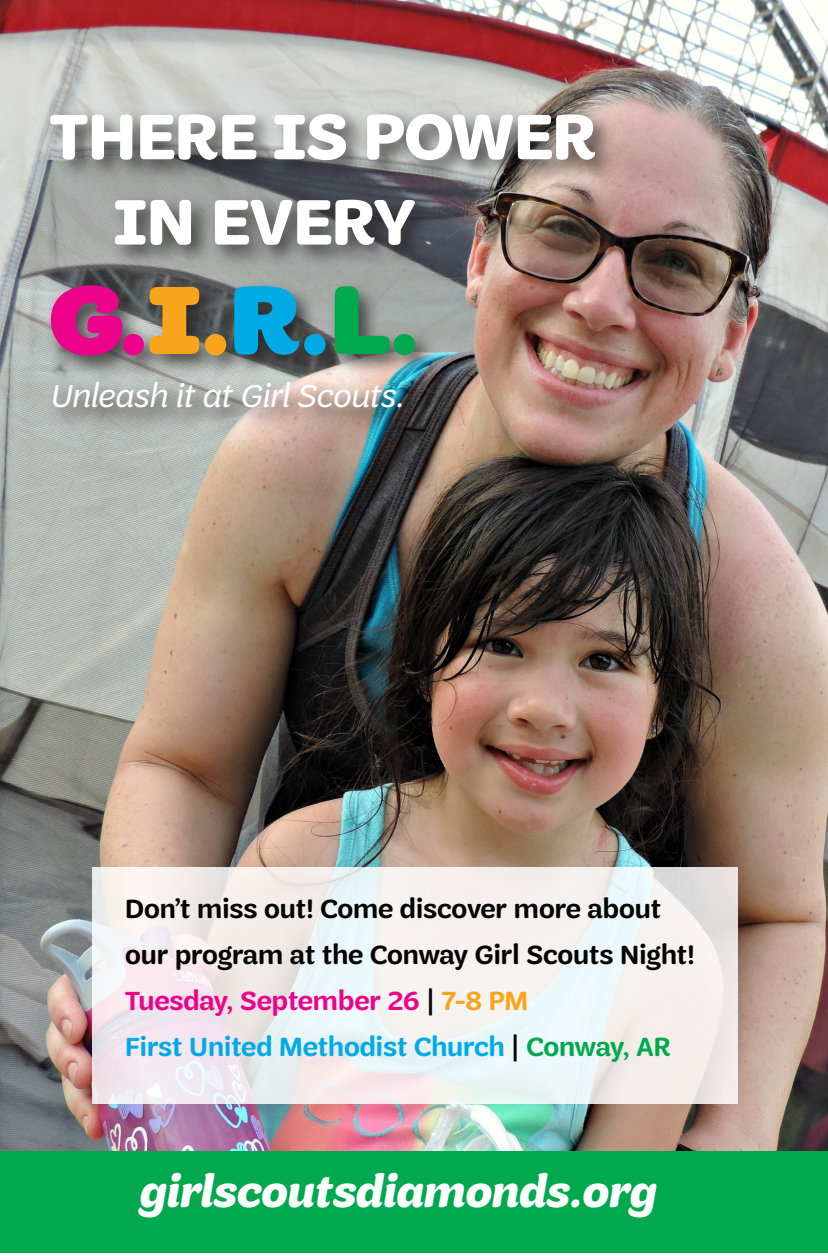
<style>
.page{position:relative;width:828px;height:1260px;background:#fff}
.page>*{position:absolute;margin:0;border:0;box-sizing:border-box;transform-origin:0 0}
.t1{font:900 101.8px "Trefoil Sans";color:#ed028c}
.t2{font:700 68px "Trefoil Sans";color:#fff}
.t3{font:italic 700 46px "Trefoil Sans";color:#fff}
.t4{font:italic 34px "Trefoil Sans";color:#fff}
.t5{font:600 28px "Trefoil Sans";color:#040503}
.t6{font:600 28px "Trefoil Sans";color:#00abe5}
.t7{font:600 28px "Trefoil Sans";color:#ed028c}
.s1{color:#f9a51b}
.s2{color:#00abe5}
.s3{color:#00a94e}
.s4{color:#040503}
</style>
<div class="page">
<img style="left:0;top:0;width:828px;height:1151px">
<svg style="left:92px;top:867px;width:646px;height:236px;fill:#f2f1ef"></svg>
<div style="left:45px;top:108px;width:574px;height:324px;background:#231f20;opacity:.75"></div>
<div style="left:0;top:1151px;width:828px;height:101px;background:#00a94e"></div>
<p class="t2" style="left:50px;top:99px;width:548px">THERE IS POWER</p>
<p class="t2" style="left:114px;top:184px;width:304px">IN EVERY</p>
<p class="t1" style="left:50px;top:262px;width:371px">G.<span class="s1">I.</span><span class="s2">R.</span><span class="s3">L.</span></p>
<p class="t4" style="left:50px;top:377px;width:355px">Unleash it at Girl Scouts.</p>
<p class="t5" style="left:125px;top:894px;width:537px">Don’t miss out! Come discover more about</p>
<p class="t5" style="left:125px;top:940px;width:571px">our program at the Conway Girl Scouts Night!</p>
<p class="t7" style="left:125px;top:986px;width:404px">Tuesday, September 26 <span class="s4">|</span> <span class="s1">7-8 PM</span></p>
<p class="t6" style="left:125px;top:1032px;width:547px">First United Methodist Church <span class="s4">|</span> <span class="s3">Conway, AR</span></p>
<p class="t3" style="left:138px;top:1166px;width:518px">girlscoutsdiamonds.org</p>
</div>
